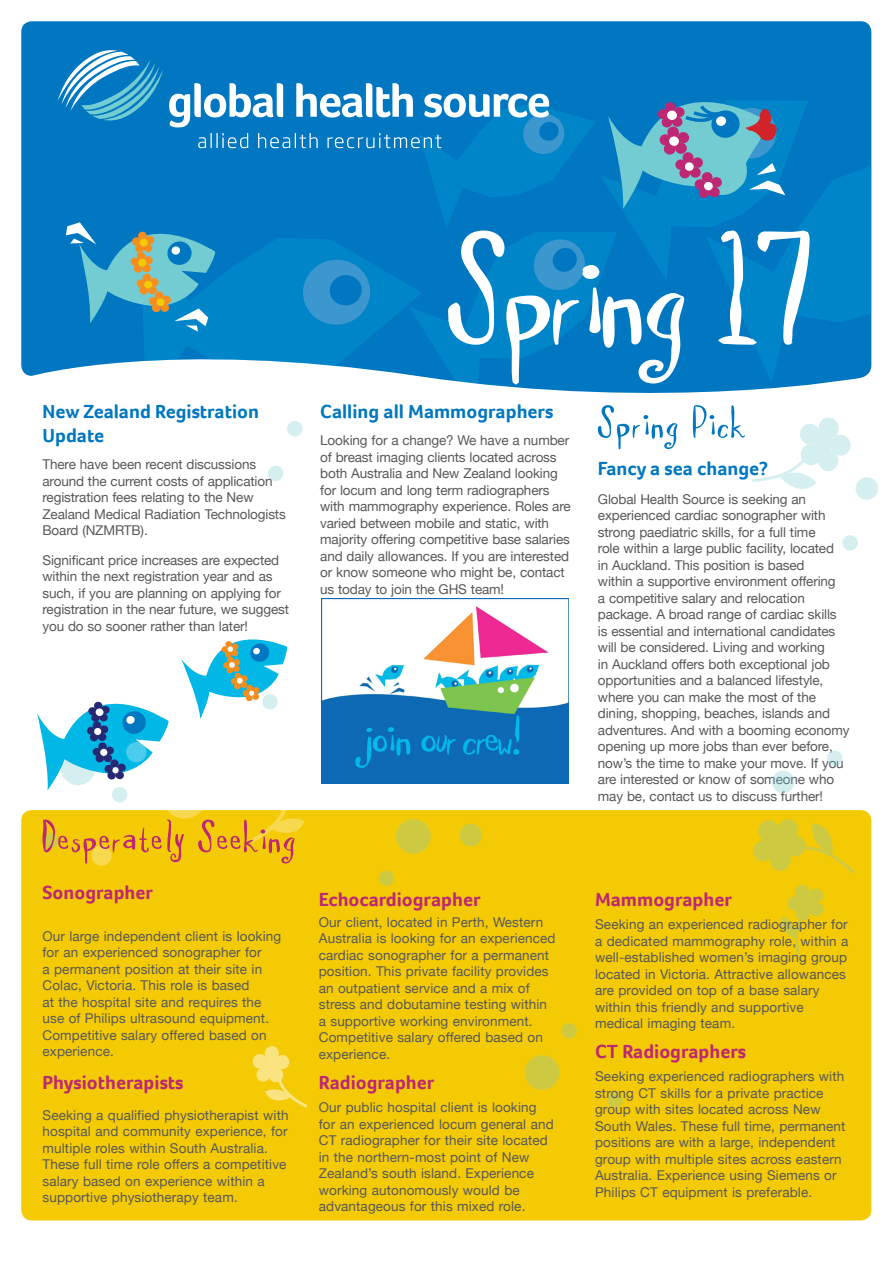
<style>
.page{position:relative;width:893px;height:1263px;background:#fff}
.page>*{position:absolute;margin:0;border:0;box-sizing:border-box;transform-origin:0 0}
.t1{font:146.4px "Spill Milk";letter-spacing:-.04em;color:#fff;scale:1.4 1}
.HEADING_HAND_24{font:42px "Spill Milk";color:#bd2773;scale:1.4 1}
.Heading2{font:42px "Spill Milk";color:#0077c0;scale:1.4 1}
.Heading2-2{font:700 19.5px/24px "Foco";color:#0077c0}
.COPY{font:700 19.5px "Foco";color:#bd2773}
.Heading2-3{font:700 19.5px "Foco";color:#bd2773}
.HEADING_HAND_24-2{font:700 19.5px "Foco";color:#bd2773}
.COPY-2{font:13.5px/16.5px "Helvetica Neue";letter-spacing:.01em;color:#57585a}
.COPY-3{font:13.5px/16.5px "Helvetica Neue";letter-spacing:-.01em;color:#57585a}
.Heading2-4{font:13.5px/16.5px "Helvetica Neue";letter-spacing:-.01em;color:#57585a}
.Heading2-5{font:13.5px/16.5px "Helvetica Neue";letter-spacing:.01em;color:#57585a}
</style>
<div class="page">
<div style="left:21px;top:810px;width:850px;height:410px;background:#f4ca05;border-radius:11px"></div>
<div style="left:525px;top:1055px;width:34px;height:35px;background:#cdca42;border-radius:50%"></div>
<div style="left:561px;top:1023px;width:16px;height:15px;background:#cdca42;border-radius:50%"></div>
<svg style="left:607px;top:1092px;width:16px;height:16px"></svg>
<svg style="left:21px;top:21px;width:850px;height:372px;background:#0b7dc2"></svg>
<svg style="left:84px;top:332px;width:297px;height:61px"></svg>
<svg style="left:663px;top:68px;width:208px;height:325px;background:#0c82c5"></svg>
<svg style="left:869px;top:171px;width:2px;height:75px"></svg>
<svg style="left:381px;top:332px;width:257px;height:61px;background:#218cca"></svg>
<svg style="left:573px;top:30px;width:256px;height:270px;background:#007bc2"></svg>
<svg style="left:58px;top:45px;width:727px;height:287px;background:#1585c4"></svg>
<div style="left:149px;top:297px;width:9px;height:9px;background:#f68e1e;border-radius:4px"></div>
<div style="left:152px;top:303px;width:9px;height:9px;background:#f68e1e;border-radius:4px"></div>
<div style="left:155px;top:291px;width:9px;height:9px;background:#f68e1e;border-radius:4px"></div>
<div style="left:160px;top:303px;width:9px;height:9px;background:#f68e1e;border-radius:4px"></div>
<div style="left:162px;top:295px;width:9px;height:9px;background:#f68e1e;border-radius:4px"></div>
<div style="left:156px;top:298px;width:9px;height:8px;background:#f4ca05;border-radius:50%"></div>
<div style="left:136px;top:279px;width:10px;height:9px;background:#f68e1e;border-radius:4px"></div>
<svg style="left:139px;top:286px;width:10px;height:9px"></svg>
<div style="left:142px;top:273px;width:9px;height:9px;background:#f68e1e;border-radius:4px"></div>
<div style="left:148px;top:286px;width:9px;height:8px;background:#f68e1e;border-radius:4px"></div>
<div style="left:150px;top:278px;width:9px;height:9px;background:#f68e1e;border-radius:4px"></div>
<svg style="left:144px;top:280px;width:9px;height:9px"></svg>
<div style="left:130px;top:257px;width:10px;height:9px;background:#f68e1e;border-radius:4px"></div>
<svg style="left:133px;top:264px;width:10px;height:9px"></svg>
<div style="left:136px;top:252px;width:10px;height:8px;background:#f68e1e;border-radius:4px"></div>
<div style="left:142px;top:264px;width:9px;height:9px;background:#f68e1e;border-radius:4px"></div>
<div style="left:144px;top:256px;width:9px;height:9px;background:#f68e1e;border-radius:4px"></div>
<div style="left:138px;top:259px;width:9px;height:8px;background:#f4ca05;border-radius:50%"></div>
<div style="left:132px;top:237px;width:9px;height:9px;background:#f68e1e;border-radius:4px"></div>
<div style="left:135px;top:244px;width:9px;height:9px;background:#f68e1e;border-radius:4px"></div>
<div style="left:138px;top:231px;width:9px;height:9px;background:#f68e1e;border-radius:4px"></div>
<div style="left:143px;top:243px;width:9px;height:9px;background:#f68e1e;border-radius:4px"></div>
<div style="left:145px;top:236px;width:9px;height:9px;background:#f68e1e;border-radius:4px"></div>
<svg style="left:139px;top:238px;width:9px;height:9px"></svg>
<div style="left:287px;top:421px;width:16px;height:15px;background:#d5eff1;border-radius:50%"></div>
<div style="left:268px;top:466px;width:15px;height:15px;background:#d5eff1;border-radius:50%"></div>
<svg style="left:252px;top:1046px;width:56px;height:62px"></svg>
<div style="left:459px;top:824px;width:23px;height:22px;background:#cdca42;border-radius:50%"></div>
<div style="left:396px;top:819px;width:35px;height:35px;background:#cdca42;border-radius:50%"></div>
<div style="left:379px;top:870px;width:15px;height:16px;background:#cdca42;border-radius:50%"></div>
<svg style="left:842px;top:535px;width:16px;height:16px"></svg>
<svg style="left:752px;top:417px;width:126px;height:83px"></svg>
<svg style="left:753px;top:819px;width:102px;height:55px"></svg>
<svg style="left:781px;top:916px;width:21px;height:42px"></svg>
<svg style="left:787px;top:896px;width:15px;height:15px"></svg>
<div style="left:795px;top:906px;width:15px;height:15px;background:#cdca42;border-radius:7px"></div>
<svg style="left:794px;top:884px;width:16px;height:15px"></svg>
<svg style="left:808px;top:902px;width:16px;height:15px"></svg>
<svg style="left:808px;top:888px;width:16px;height:15px"></svg>
<div style="left:800px;top:895px;width:14px;height:14px;background:#cdca42;border-radius:50%"></div>
<svg style="left:827px;top:750px;width:16px;height:16px"></svg>
<svg style="left:772px;top:770px;width:23px;height:23px"></svg>
<svg style="left:37px;top:639px;width:285px;height:227px"></svg>
<img style="left:321px;top:598px;width:247px;height:185px">
<p class="Heading2-2" style="left:43px;top:399px;width:218px">New Zealand Registration<br>Update</p>
<p class="COPY-3" style="left:43px;top:457px;width:245px">There have been recent discussions around the current costs of application registration fees relating to the New Zealand Medical Radiation Technologists Board (NZMRTB).</p>
<p class="COPY-3" style="left:43px;top:552px;width:248px">Significant price increases are expected within the next registration year and as such, if you are planning on applying for registration in the near future, we suggest you do so sooner rather than later!</p>
<p class="HEADING_HAND_24" style="left:43px;top:813px;width:184px">Desperately Seeking</p>
<p class="HEADING_HAND_24-2" style="left:43px;top:879px;width:112px">Sonographer</p>
<p class="COPY-2" style="left:43px;top:928px;width:240px">Our large independent client is looking for an experienced sonographer for<br>a permanent position at their site in Colac, Victoria. This role is based<br>at the hospital site and requires the use of Philips ultrasound equipment.<br>Competitive salary offered based on experience.</p>
<p class="Heading2-3" style="left:43px;top:1069px;width:143px">Physiotherapists</p>
<p class="Heading2-5" style="left:43px;top:1107px;width:248px">Seeking a qualified physiotherapist with hospital and community experience, for multiple roles within South Australia.<br>These full time role offers a competitive salary based on experience within a supportive physiotherapy team.</p>
<p class="t1" style="left:448px;top:209px;width:268px">Spring 17</p>
<p class="Heading2-2" style="left:320px;top:399px;width:235px">Calling all Mammographers</p>
<p class="COPY-3" style="left:320px;top:433px;width:252px">Looking for a change? We have a number of breast imaging clients located across both Australia and New Zealand looking for locum and long term radiographers with mammography experience. Roles are varied between mobile and static, with majority offering competitive base salaries and daily allowances. If you are interested or know someone who might be, contact us today to join the GHS team!</p>
<p class="Heading2" style="left:598px;top:399px;width:108px">Spring Pick</p>
<p class="Heading2-2" style="left:598px;top:456px;width:172px">Fancy a sea change?</p>
<p class="Heading2-4" style="left:598px;top:492px;width:253px">Global Health Source is seeking an experienced cardiac sonographer with strong paediatric skills, for a full time<br>role within a large public facility, located<br>in Auckland. This position is based<br>within a supportive environment offering<br>a competitive salary and relocation package. A broad range of cardiac skills is essential and international candidates will be considered. Living and working<br>in Auckland offers both exceptional job opportunities and a balanced lifestyle, where you can make the most of the dining, shopping, beaches, islands and adventures. And with a booming economy opening up more jobs than ever before, now’s the time to make your move. If you are interested or know of someone who may be, contact us to discuss further!</p>
<p class="Heading2-3" style="left:319px;top:887px;width:163px">Echocardiographer</p>
<p class="COPY-2" style="left:319px;top:915px;width:238px">Our client, located in Perth, Western Australia is looking for an experienced cardiac sonographer for a permanent position. This private facility provides an outpatient service and a mix of stress and dobutamine testing within a supportive working environment.<br>Competitive salary offered based on experience.</p>
<p class="COPY" style="left:319px;top:1070px;width:117px">Radiographer</p>
<p class="COPY-2" style="left:319px;top:1100px;width:236px">Our public hospital client is looking for an experienced locum general and CT radiographer for their site located in the northern-most point of New Zealand’s south island. Experience working autonomously would be advantageous for this mixed role.</p>
<p class="COPY" style="left:595px;top:887px;width:138px">Mammographer</p>
<p class="COPY-2" style="left:595px;top:917px;width:255px">Seeking an experienced radiographer for a dedicated mammography role, within a well-established women’s imaging group located in Victoria. Attractive allowances are provided on top of a base salary within this friendly and supportive medical imaging team.</p>
<p class="COPY" style="left:595px;top:1039px;width:153px">CT Radiographers</p>
<p class="COPY-2" style="left:595px;top:1069px;width:252px">Seeking experienced radiographers with strong CT skills for a private practice group with sites located across New South Wales. These full time, permanent positions are with a large, independent group with multiple sites across eastern Australia. Experience using Siemens or Philips CT equipment is preferable.</p>
</div>
